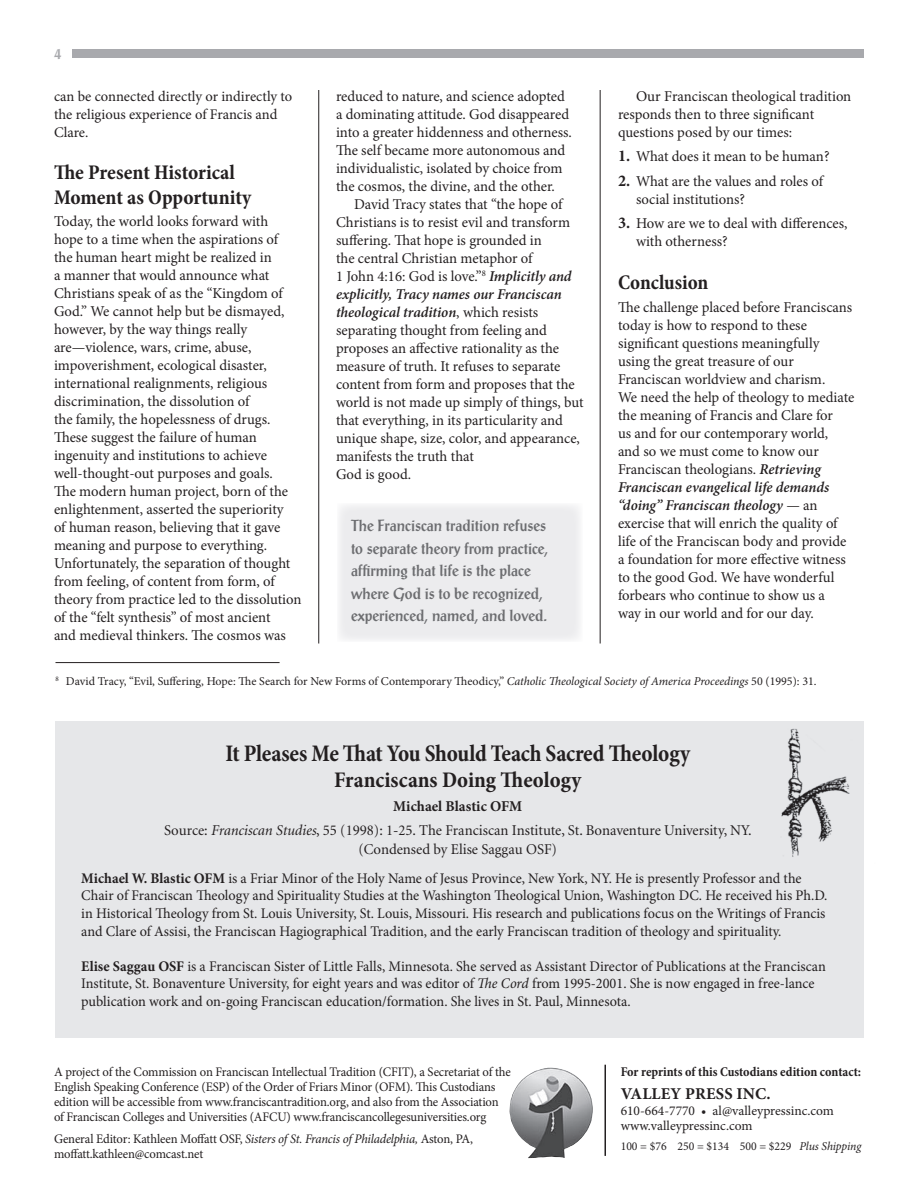
<style>
.page{position:relative;width:918px;height:1188px;background:#fff}
.page>*{position:absolute;margin:0;border:0;box-sizing:border-box;transform-origin:0 0}
.HEAD{font:700 condensed 24px "Minion Pro";letter-spacing:-.01em;color:#231f20;scale:.96 1}
.HEAD-2{font:700 condensed 22.5px "Minion Pro";color:#231f20}
.subHEAD{font:700 condensed 21px/25.2px "Minion Pro";color:#231f20}
.t1{font:700 16.5px "Minion Pro";letter-spacing:.01em;color:#231f20}
.BOX{font:700 15.75px/22.5px "Post Antiqua";color:#6c6d70;scale:.92 1}
.text{font:15px/18px "Minion Pro";letter-spacing:-.005em;color:#231f20}
.BY{font:15px/19.5px "Minion";color:#231f20;text-align:center}
.BY-2{font:700 15px "Minion Pro";color:#231f20}
.BIG{font:700 15px "Post Antiqua";color:#a8a9ad}
.text-2{font:14.7px/17.7px "Minion Pro";letter-spacing:-.005em;color:#231f20}
.t2{font:13.5px/15px "Minion Pro";color:#231f20}
.t3{font:700 condensed 13.5px "Minion Pro";color:#231f20}
.subHEAD-2{font:13.05px/15px "Minion Pro";letter-spacing:-.01em;color:#231f20}
.text-3{font:13.05px/15px "Minion Pro";letter-spacing:-.015em;color:#231f20}
.text-4{font:12px "Minion Pro";color:#231f20}
.s1{font-weight:600;font-style:italic}
.s2{font-weight:700;font-size:16.5px}
.s3{font-style:italic}
.s4{font-weight:700}
</style>
<div class="page">
<hr style="left:318px;top:90px;width:1px;height:554px;background:#231f20">
<hr style="left:600px;top:90px;width:1px;height:554px;background:#231f20">
<div style="left:337px;top:503px;width:246px;height:139px;background:#ececee"></div>
<div style="left:72px;top:50px;width:792px;height:8px;background:#a8a9ad"></div>
<div style="left:56px;top:721px;width:808px;height:317px;background:#e6e7e9"></div>
<hr style="left:56px;top:662px;width:224px;height:1px;background:#231f20">
<img style="left:781px;top:728px;width:69px;height:129px">
<img style="left:509px;top:1068px;width:84px;height:90px">
<hr style="left:604px;top:1065px;width:2px;height:91px;background:#231f20">
<p class="BIG" style="left:54px;top:45px;width:9px">4</p>
<p class="text-2" style="left:54px;top:87px;width:240px">can be connected directly or indirectly to the religious experience of Francis and<br>Clare.</p>
<p class="subHEAD" style="left:54px;top:159px;width:199px">The Present Historical<br>Moment as Opportunity</p>
<p class="text" style="left:54px;top:213px;width:249px">Today, the world looks forward with<br>hope to a time when the aspirations of<br>the human heart might be realized in<br>a manner that would announce what Christians speak of as the “Kingdom of God.” We cannot help but be dismayed, however, by the way things really are—violence, wars, crime, abuse, impoverishment, ecological disaster, international realignments, religious discrimination, the dissolution of<br>the family, the hopelessness of drugs.<br>These suggest the failure of human ingenuity and institutions to achieve well-thought-out purposes and goals.<br>The modern human project, born of the enlightenment, asserted the superiority<br>of human reason, believing that it gave meaning and purpose to everything.<br>Unfortunately, the separation of thought from feeling, of content from form, of theory from practice led to the dissolution of the “felt synthesis” of most ancient<br>and medieval thinkers. The cosmos was</p>
<p class="text" style="left:336px;top:87px;width:237px">reduced to nature, and science adopted a dominating attitude. God disappeared into a greater hiddenness and otherness.<br>The self became more autonomous and individualistic, isolated by choice from the cosmos, the divine, and the other.</p>
<p class="text" style="left:336px;top:195px;width:249px;text-indent:18px">David Tracy states that “the hope of Christians is to resist evil and transform suffering. That hope is grounded in<br>the central Christian metaphor of<br>1 John 4:16: God is love.”<sup>8</sup> <span class="s1">Implicitly and explicitly, Tracy names our Franciscan theological tradition</span>, which resists separating thought from feeling and proposes an affective rationality as the measure of truth. It refuses to separate content from form and proposes that the world is not made up simply of things, but that everything, in its particularity and unique shape, size, color, and appearance, manifests the truth that<br>God is good.</p>
<p class="BOX" style="left:351px;top:514px;width:216px">The Franciscan tradition refuses to separate theory from practice, affirming that life is the place where God is to be recognized, experienced, named, and loved.</p>
<p class="text" style="left:618px;top:87px;width:235px;text-indent:18px">Our Franciscan theological tradition responds then to three significant questions posed by our times:</p>
<p class="text" style="left:618px;top:147px;width:213px"><span class="s2">1.</span> What does it mean to be human?</p>
<p class="text" style="left:636px;top:172px;width:189px;text-indent:-18px"><span class="s2">2.</span> What are the values and roles of social institutions?</p>
<p class="text" style="left:636px;top:214px;width:213px;text-indent:-18px"><span class="s2">3.</span> How are we to deal with differences, with otherness?</p>
<p class="subHEAD" style="left:618px;top:270px;width:92px">Conclusion</p>
<p class="text" style="left:618px;top:298px;width:238px">The challenge placed before Franciscans today is how to respond to these significant questions meaningfully using the great treasure of our Franciscan worldview and charism.<br>We need the help of theology to mediate the meaning of Francis and Clare for<br>us and for our contemporary world,<br>and so we must come to know our Franciscan theologians. <span class="s1">Retrieving Franciscan evangelical life demands “doing” Franciscan theology</span> — an exercise that will enrich the quality of life of the Franciscan body and provide a foundation for more effective witness to the good God. We have wonderful forbears who continue to show us a<br>way in our world and for our day.</p>
<p class="text-4" style="left:56px;top:673px;width:763px"><sup>8</sup> David Tracy, “Evil, Suffering, Hope: The Search for New Forms of Contemporary Theodicy,” <span class="s3">Catholic Theological Society of America Proceedings</span> 50 (1995): 31.</p>
<p class="HEAD" style="left:225px;top:737px;width:486px">It Pleases Me That You Should Teach Sacred Theology</p>
<p class="HEAD-2" style="left:334px;top:764px;width:249px">Franciscans Doing Theology</p>
<p class="BY-2" style="left:393px;top:796px;width:131px">Michael Blastic OFM</p>
<p class="BY" style="left:164px;top:821px;width:589px">Source: <span class="s3">Franciscan Studies</span>, 55 (1998): 1-25. The Franciscan Institute, St. Bonaventure University, NY. (Condensed by Elise Saggau OSF)</p>
<p class="text-2" style="left:81px;top:869px;width:748px"><span class="s4">Michael W. Blastic OFM</span> is a Friar Minor of the Holy Name of Jesus Province, New York, NY. He is presently Professor and the Chair of Franciscan Theology and Spirituality Studies at the Washington Theological Union, Washington DC. He received his Ph.D. in Historical Theology from St. Louis University, St. Louis, Missouri. His research and publications focus on the Writings of Francis and Clare of Assisi, the Franciscan Hagiographical Tradition, and the early Franciscan tradition of theology and spirituality.</p>
<p class="text-2" style="left:81px;top:957px;width:746px"><span class="s4">Elise Saggau OSF</span> is a Franciscan Sister of Little Falls, Minnesota. She served as Assistant Director of Publications at the Franciscan<br>Institute, St. Bonaventure University, for eight years and was editor of <span class="s3">The Cord</span> from 1995-2001. She is now engaged in free-lance publication work and on-going Franciscan education/formation. She lives in St. Paul, Minnesota.</p>
<p class="subHEAD-2" style="left:54px;top:1064px;width:458px">A project of the Commission on Franciscan Intellectual Tradition (CFIT), a Secretariat of the English Speaking Conference (ESP) of the Order of Friars Minor (OFM). This Custodians edition will be accessible from www.franciscantradition.org, and also from the Association of Franciscan Colleges and Universities (AFCU) www.franciscancollegesuniversities.org</p>
<p class="text-3" style="left:54px;top:1132px;width:421px">General Editor: Kathleen Moffatt OSF, <span class="s3">Sisters of St. Francis of Philadelphia,</span> Aston, PA, moffatt.kathleen@comcast.net</p>
<p class="t3" style="left:621px;top:1062px;width:242px">For reprints of this Custodians edition contact:</p>
<p class="t1" style="left:621px;top:1082px;width:151px">VALLEY PRESS INC.</p>
<p class="t2" style="left:621px;top:1103px;width:215px">610-664-7770 • al@valleypressinc.com www.valleypressinc.com</p>
<p class="text-4" style="left:621px;top:1138px;width:242px">100 = $76 250 = $134 500 = $229 <span class="s3">Plus Shipping</span></p>
</div>
